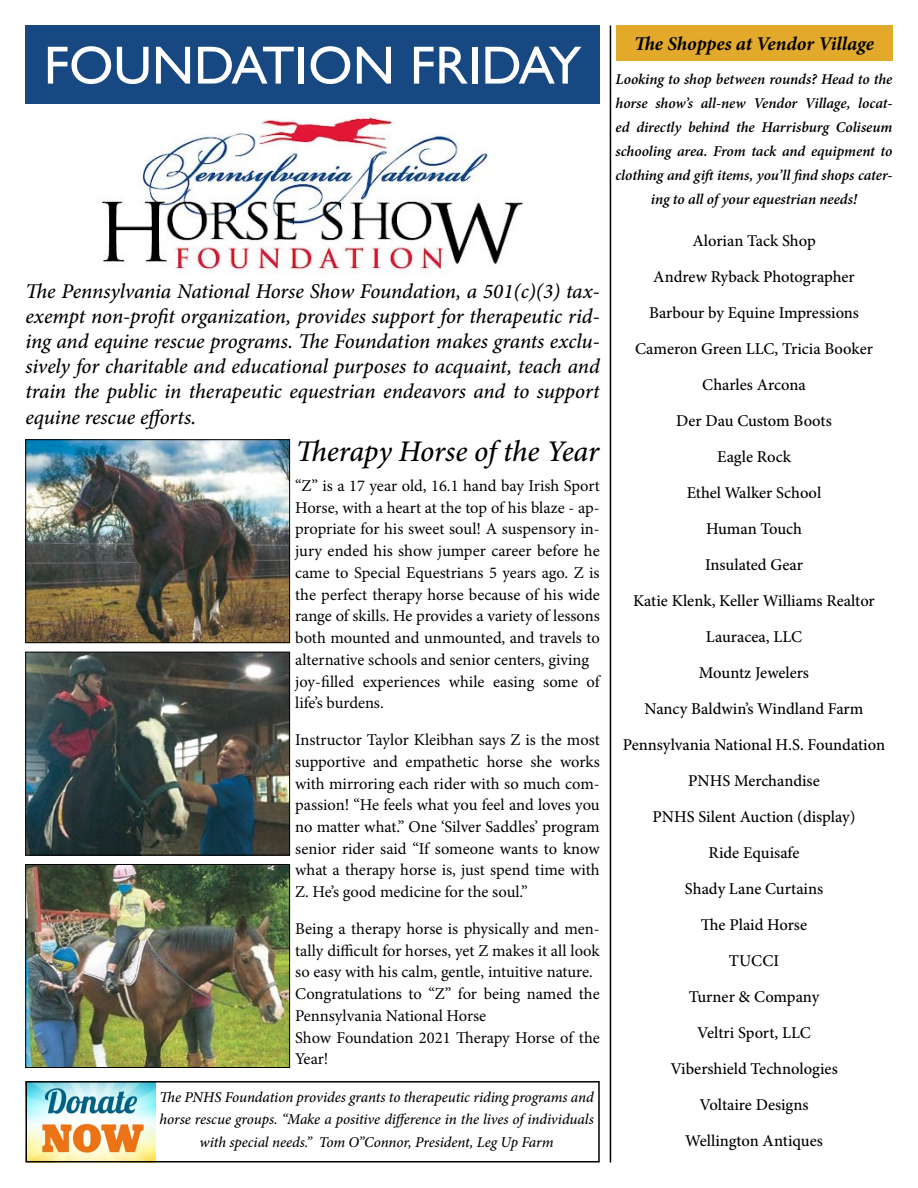
<style>
.page{position:relative;width:918px;height:1188px;background:#fff}
.page>*{position:absolute;margin:0;border:0;box-sizing:border-box;transform-origin:0 0}
.t1{font:54px "Gill Sans";color:#fff}
.t2{font:italic 500 30px "Minion Pro";letter-spacing:-.01em;color:#000}
.t3{font:italic 500 21px/25.2px "Minion Pro";letter-spacing:-.005em;color:#000;text-align:justify}
.t4{font:italic 700 19.5px "Minion Pro";color:#000}
.t5{font:16.5px/21.8px "Minion Pro";letter-spacing:-.005em;color:#000}
.t6{font:500 16.5px/36px "Minion Pro";color:#000;text-align:center}
.t7{font:italic 600 15px/24px "Minion Pro";letter-spacing:-.005em;color:#000;text-align:center}
.t8{font:italic 500 15px/22.5px "Minion Pro";letter-spacing:-.005em;color:#000;text-align:center}
</style>
<div class="page">
<hr style="left:610px;top:25px;width:1px;height:1137px;background:#000">
<div style="left:616px;top:26px;width:276px;height:35px;background:#e2a92b"></div>
<div style="left:26px;top:26px;width:574px;height:78px;background:#174881"></div>
<img style="left:102px;top:114px;width:421px;height:160px">
<img style="left:28px;top:442px;width:260px;height:199px">
<div style="left:26px;top:440px;width:264px;height:203px;border:1px solid #000"></div>
<img style="left:28px;top:654px;width:260px;height:199px">
<div style="left:26px;top:652px;width:264px;height:203px;border:1px solid #000"></div>
<img style="left:28px;top:866px;width:260px;height:200px">
<div style="left:26px;top:864px;width:264px;height:204px;border:1px solid #000"></div>
<img style="left:29px;top:1084px;width:127px;height:75px">
<div style="left:26px;top:1081px;width:574px;height:81px;border:2px solid #000"></div>
<h1 class="t1" style="left:44px;top:34px;width:539px">FOUNDATION FRIDAY</h1>
<p class="t3" style="left:26px;top:278px;width:576px">The Pennsylvania National Horse Show Foundation, a 501(c)(3) tax&shy;exempt non-profit organization, provides support for therapeutic rid&shy;ing and equine rescue programs. The Foundation makes grants exclu&shy;sively for charitable and educational purposes to acquaint, teach and train the public in therapeutic equestrian endeavors and to support equine rescue efforts.</p>
<h2 class="t2" style="left:296px;top:431px;width:305px">Therapy Horse of the Year</h2>
<p class="t5" style="left:295px;top:475px;width:306px">“Z” is a 17 year old, 16.1 hand bay Irish Sport Horse, with a heart at the top of his blaze - ap&shy;propriate for his sweet soul! A suspensory in&shy;jury ended his show jumper career before he came to Special Equestrians 5 years ago. Z is the perfect therapy horse because of his wide range of skills. He provides a variety of lessons both mounted and unmounted, and travels to alternative schools and senior centers, giving joy-filled experiences while easing some of life’s burdens.</p>
<p class="t5" style="left:295px;top:729px;width:306px;text-align:justify">Instructor Taylor Kleibhan says Z is the most supportive and empathetic horse she works with mirroring each rider with so much com&shy;passion! “He feels what you feel and loves you no matter what.” One ‘Silver Saddles’ program senior rider said “If someone wants to know what a therapy horse is, just spend time with Z. He’s good medicine for the soul.”</p>
<p class="t5" style="left:295px;top:918px;width:306px">Being a therapy horse is physically and men&shy;tally difficult for horses, yet Z makes it all look so easy with his calm, gentle, intuitive nature.<br>Congratulations to “Z” for being named the Pennsylvania National Horse<br>Show Foundation 2021 Therapy Horse of the Year!</p>
<p class="t8" style="left:160px;top:1086px;width:436px">The PNHS Foundation provides grants to therapeutic riding programs and horse rescue groups. “Make a positive difference in the lives of individuals with special needs.” Tom O”Connor, President, Leg Up Farm</p>
<p class="t4" style="left:634px;top:30px;width:241px">The Shoppes at Vendor Village</p>
<p class="t7" style="left:616px;top:67px;width:278px">Looking to shop between rounds? Head to the horse show’s all-new Vendor Village, locat&shy;ed directly behind the Harrisburg Coliseum schooling area. From tack and equipment to clothing and gift items, you’ll find shops cater&shy;ing to all of your equestrian needs!</p>
<p class="t6" style="left:623px;top:222px;width:264px">Alorian Tack Shop<br>Andrew Ryback Photographer<br>Barbour by Equine Impressions<br>Cameron Green LLC, Tricia Booker<br>Charles Arcona<br>Der Dau Custom Boots<br>Eagle Rock<br>Ethel Walker School<br>Human Touch<br>Insulated Gear<br>Katie Klenk, Keller Williams Realtor<br>Lauracea, LLC<br>Mountz Jewelers<br>Nancy Baldwin’s Windland Farm<br>Pennsylvania National H.S. Foundation<br>PNHS Merchandise<br>PNHS Silent Auction (display)<br>Ride Equisafe<br>Shady Lane Curtains<br>The Plaid Horse<br>TUCCI<br>Turner &amp; Company<br>Veltri Sport, LLC<br>Vibershield Technologies<br>Voltaire Designs<br>Wellington Antiques</p>
</div>
